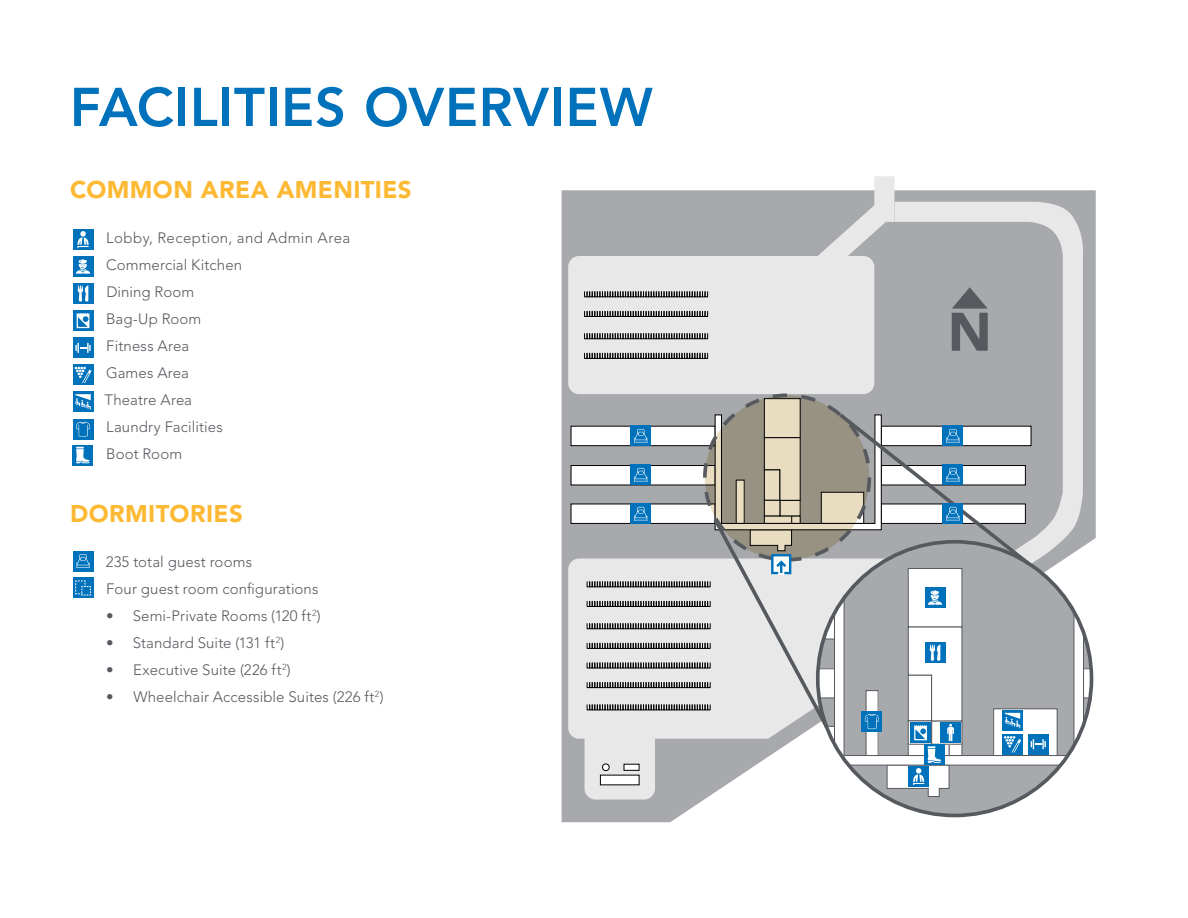
<style>
.page{position:relative;width:1188px;height:918px;background:#fff}
.page>*{position:absolute;margin:0;border:0;box-sizing:border-box;transform-origin:0 0}
.t1{font:800 54px "Avenir LT Std";letter-spacing:.01em;color:#0072bc}
.t2{font:900 24px "Avenir LT Std";letter-spacing:.015em;color:#fdb933}
.t3{font:300 15px/27px "Avenir LT Std";letter-spacing:.005em;color:#565a5f}
</style>
<div class="page">
<svg style="left:562px;top:190px;width:534px;height:632px;fill:#a7a9ac"></svg>
<svg style="left:568px;top:176px;width:327px;height:24px"></svg>
<svg style="left:568px;top:200px;width:517px;height:600px;background:#c5c7c8"></svg>
<svg style="left:584px;top:292px;width:124px;height:5px"></svg>
<svg style="left:584px;top:311px;width:124px;height:6px"></svg>
<svg style="left:584px;top:333px;width:124px;height:6px"></svg>
<svg style="left:584px;top:353px;width:124px;height:6px"></svg>
<div style="left:818px;top:542px;width:273px;height:273px;background:#a7a9ac;border-radius:50%"></div>
<svg style="left:705px;top:395px;width:164px;height:165px"></svg>
<div style="left:73px;top:392px;width:20px;height:20px;background:#0072bc"></div>
<svg style="left:75px;top:394px;width:16px;height:16px"></svg>
<svg style="left:73px;top:310px;width:20px;height:21px"></svg>
<svg style="left:77px;top:313px;width:12px;height:15px"></svg>
<div style="left:73px;top:283px;width:20px;height:21px;background:#0072bc"></div>
<svg style="left:78px;top:285px;width:10px;height:17px"></svg>
<div style="left:73px;top:338px;width:20px;height:20px;background:#0072bc"></div>
<svg style="left:75px;top:343px;width:16px;height:10px"></svg>
<svg style="left:73px;top:365px;width:20px;height:20px"></svg>
<svg style="left:75px;top:367px;width:16px;height:16px"></svg>
<div style="left:73px;top:229px;width:20px;height:21px;background:#0072bc"></div>
<svg style="left:77px;top:231px;width:12px;height:17px"></svg>
<div style="left:73px;top:256px;width:20px;height:21px;background:#0072bc"></div>
<svg style="left:76px;top:259px;width:14px;height:15px"></svg>
<div style="left:73px;top:419px;width:20px;height:20px;background:#0072bc"></div>
<svg style="left:76px;top:422px;width:14px;height:15px"></svg>
<div style="left:73px;top:551px;width:20px;height:20px;background:#0072bc"></div>
<svg style="left:77px;top:554px;width:13px;height:14px"></svg>
<div style="left:73px;top:578px;width:20px;height:20px;background:#0072bc"></div>
<svg style="left:75px;top:580px;width:16px;height:16px"></svg>
<svg style="left:73px;top:445px;width:20px;height:20px"></svg>
<svg style="left:76px;top:447px;width:14px;height:16px"></svg>
<svg style="left:587px;top:410px;width:505px;height:387px"></svg>
<svg style="left:952px;top:287px;width:36px;height:64px;background:#797c80"></svg>
<h1 class="t1" style="left:70px;top:75px;width:584px">FACILITIES OVERVIEW</h1>
<h2 class="t2" style="left:70px;top:175px;width:343px">COMMON AREA AMENITIES</h2>
<p class="t3" style="left:105px;top:224px;width:247px">Lobby, Reception, and Admin Area<br>Commercial Kitchen<br>Dining Room<br>Bag-Up Room<br>Fitness Area<br>Games Area<br>Theatre Area<br>Laundry Facilities<br>Boot Room</p>
<h2 class="t2" style="left:70px;top:499px;width:174px">DORMITORIES</h2>
<p class="t3" style="left:106px;top:548px;width:214px">235 total guest rooms<br>Four guest room configurations</p>
<p class="t3" style="left:106px;top:602px;width:216px">• Semi-Private Rooms (120 ft<sup>2</sup>)</p>
<p class="t3" style="left:106px;top:629px;width:180px">• Standard Suite (131 ft<sup>2</sup>)</p>
<p class="t3" style="left:106px;top:656px;width:186px">• Executive Suite (226 ft<sup>2</sup>)</p>
<p class="t3" style="left:106px;top:683px;width:279px">• Wheelchair Accessible Suites (226 ft<sup>2</sup>)</p>
</div>
